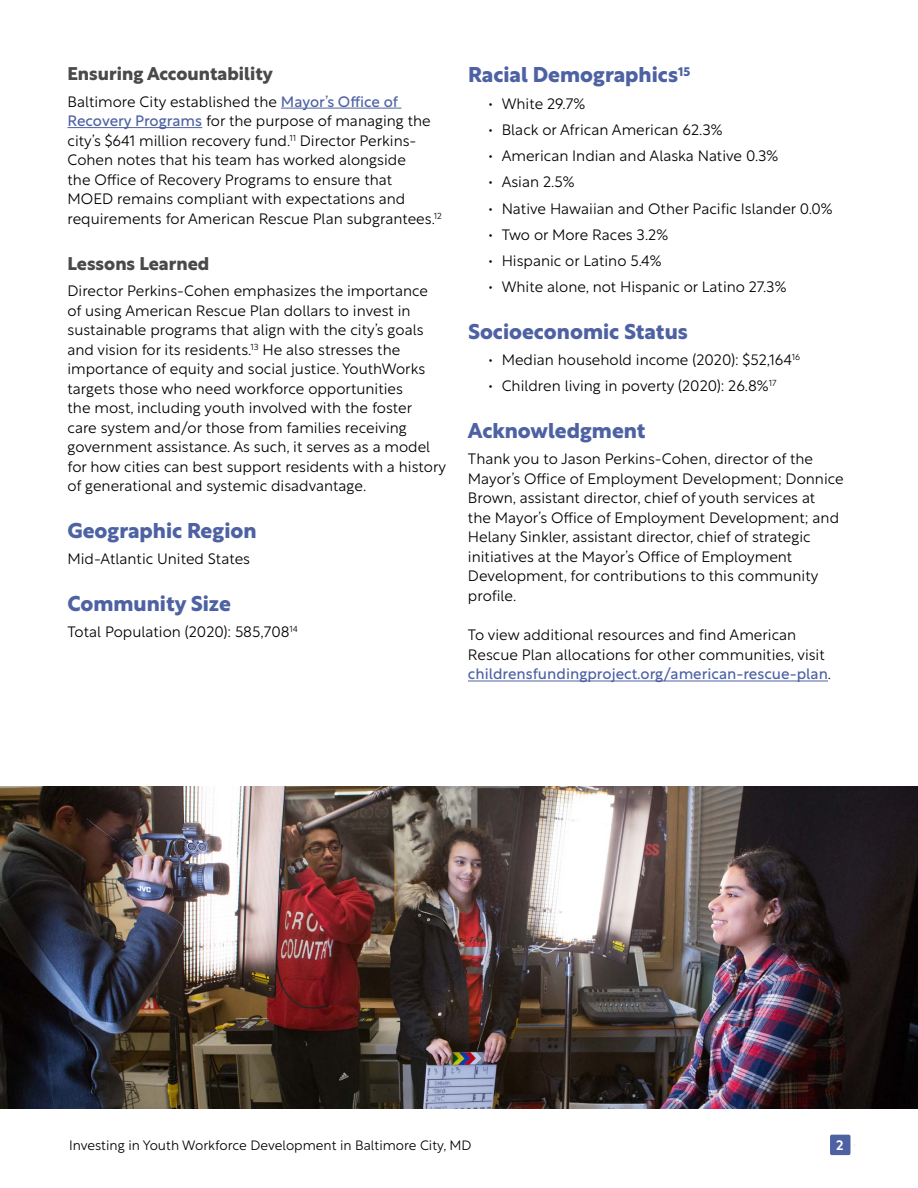
<style>
.page{position:relative;width:918px;height:1188px;background:#fff}
.page>*{position:absolute;margin:0;border:0;box-sizing:border-box;transform-origin:0 0}
.t1{font:700 21px "Rustica";color:#4e62a3}
.t2{font:700 18px "Rustica";color:#4a4a4b}
.t3{font:300 15px/19.5px "Rustica";color:#000}
.t4{font:300 13.5px "Rustica";color:#000}
.t5{font:500 13.5px "Rustica";color:#fff}
.s1{font-weight:400;color:#4e62a3}
</style>
<div class="page">
<div style="left:830px;top:1135px;width:21px;height:20px;background:#4e62a3;border-radius:2px"></div>
<hr style="left:281px;top:108px;width:120px;height:1px;background:#4e62a3">
<hr style="left:68px;top:127px;width:134px;height:1px;background:#4e62a3">
<hr style="left:468px;top:681px;width:360px;height:1px;background:#4e62a3">
<img style="left:0;top:786px;width:918px;height:322px">
<p class="t2" style="left:68px;top:58px;width:207px">Ensuring Accountability</p>
<p class="t3" style="left:68px;top:90px;width:376px">Baltimore City established the <span class="s1">Mayor’s Office of Recovery Programs</span> for the purpose of managing the city’s $641 million recovery fund.<sup>11</sup> Director Perkins-Cohen notes that his team has worked alongside<br>the Office of Recovery Programs to ensure that<br>MOED remains compliant with expectations and requirements for American Rescue Plan subgrantees.<sup>12</sup></p>
<p class="t2" style="left:68px;top:248px;width:143px">Lessons Learned</p>
<p class="t3" style="left:68px;top:280px;width:380px">Director Perkins-Cohen emphasizes the importance<br>of using American Rescue Plan dollars to invest in sustainable programs that align with the city’s goals and vision for its residents.<sup>13</sup> He also stresses the importance of equity and social justice. YouthWorks targets those who need workforce opportunities<br>the most, including youth involved with the foster<br>care system and/or those from families receiving government assistance. As such, it serves as a model for how cities can best support residents with a history of generational and systemic disadvantage.</p>
<h1 class="t1" style="left:68px;top:512px;width:191px">Geographic Region</h1>
<p class="t3" style="left:68px;top:547px;width:184px">Mid-Atlantic United States</p>
<h1 class="t1" style="left:68px;top:585px;width:165px">Community Size</h1>
<p class="t3" style="left:68px;top:620px;width:232px">Total Population (2020): 585,708<sup>14</sup></p>
<h1 class="t1" style="left:468px;top:57px;width:224px">Racial Demographics<sup>15</sup></h1>
<p class="t3" style="left:488px;top:92px;width:98px">• White 29.7%</p>
<p class="t3" style="left:488px;top:118px;width:236px">• Black or African American 62.3%</p>
<p class="t3" style="left:488px;top:145px;width:292px">• American Indian and Alaska Native 0.3%</p>
<p class="t3" style="left:488px;top:171px;width:88px">• Asian 2.5%</p>
<p class="t3" style="left:488px;top:197px;width:346px">• Native Hawaiian and Other Pacific Islander 0.0%</p>
<p class="t3" style="left:488px;top:223px;width:181px">• Two or More Races 3.2%</p>
<p class="t3" style="left:488px;top:250px;width:175px">• Hispanic or Latino 5.4%</p>
<p class="t3" style="left:488px;top:276px;width:300px">• White alone, not Hispanic or Latino 27.3%</p>
<h1 class="t1" style="left:468px;top:313px;width:221px">Socioeconomic Status</h1>
<p class="t3" style="left:488px;top:349px;width:314px">• Median household income (2020): $52,164<sup>16</sup></p>
<p class="t3" style="left:488px;top:375px;width:290px">• Children living in poverty (2020): 26.8%<sup>17</sup></p>
<h1 class="t1" style="left:468px;top:412px;width:179px">Acknowledgment</h1>
<p class="t3" style="left:468px;top:448px;width:377px">Thank you to Jason Perkins-Cohen, director of the Mayor’s Office of Employment Development; Donnice Brown, assistant director, chief of youth services at<br>the Mayor’s Office of Employment Development; and Helany Sinkler, assistant director, chief of strategic initiatives at the Mayor’s Office of Employment Development, for contributions to this community profile.</p>
<p class="t3" style="left:468px;top:624px;width:365px">To view additional resources and find American<br>Rescue Plan allocations for other communities, visit <span class="s1">childrensfundingproject.org/american-rescue-plan</span>.</p>
<p class="t4" style="left:69px;top:1133px;width:404px">Investing in Youth Workforce Development in Baltimore City, MD</p>
<p class="t5" style="left:836px;top:1133px;width:9px">2</p>
</div>
